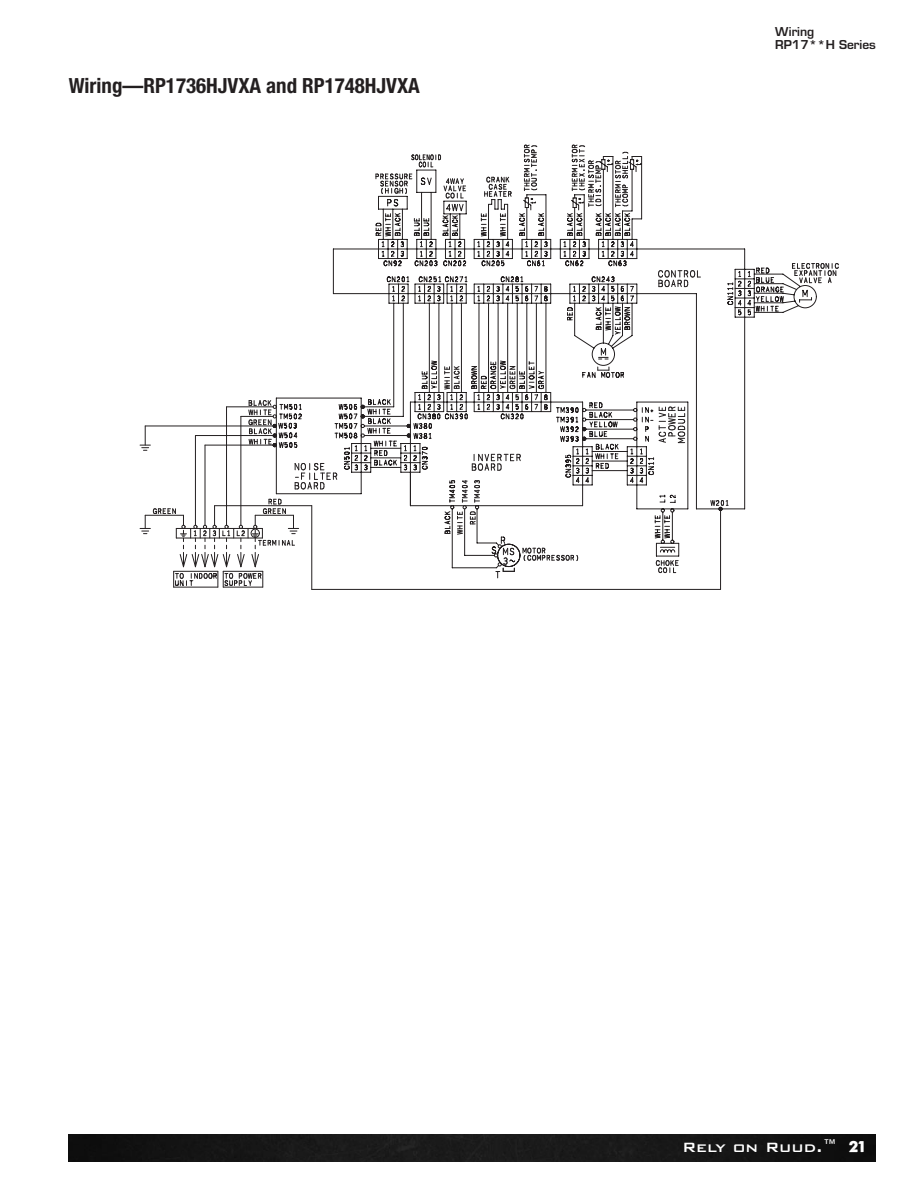
<style>
.page{position:relative;width:918px;height:1188px;background:#fff}
.page>*{position:absolute;margin:0;border:0;box-sizing:border-box;transform-origin:0 0}
.t1{font:700 condensed 20.85px "Helvetica Neue";color:#231f20}
.t2{font:500 18px "Bank Gothic BT";color:#fff}
.t3{font:15px "A Loveof Thunder";color:#fff}
.t4{font:600 12px "Eurostile";color:#231f20}
</style>
<div class="page">
<img style="left:69px;top:1134px;width:807px;height:27px">
<hr style="left:145px;top:426px;width:128px;height:1px;background:#231f20">
<hr style="left:720px;top:509px;width:1px;height:80px;background:#231f20">
<hr style="left:311px;top:506px;width:1px;height:83px;background:#231f20">
<hr style="left:312px;top:589px;width:409px;height:1px;background:#231f20">
<svg style="left:411px;top:154px;width:30px;height:2px"></svg>
<svg style="left:817px;top:263px;width:22px;height:21px"></svg>
<svg style="left:523px;top:144px;width:15px;height:12px"></svg>
<svg style="left:571px;top:144px;width:15px;height:12px"></svg>
<svg style="left:175px;top:156px;width:642px;height:431px"></svg>
<svg style="left:248px;top:400px;width:29px;height:48px"></svg>
<svg style="left:457px;top:480px;width:23px;height:55px"></svg>
<svg style="left:140px;top:426px;width:10px;height:25px"></svg>
<svg style="left:710px;top:500px;width:18px;height:12px"></svg>
<hr style="left:174px;top:587px;width:44px;height:1px;background:#231f20">
<hr style="left:223px;top:587px;width:40px;height:1px;background:#231f20">
<svg style="left:140px;top:498px;width:159px;height:89px"></svg>
<svg style="left:509px;top:366px;width:7px;height:23px"></svg>
<svg style="left:444px;top:366px;width:16px;height:24px"></svg>
<p class="t1" style="left:69px;top:78px;width:353px">Wiring—RP1736HJVXA and RP1748HJVXA</p>
<p class="t4" style="left:775px;top:27px;width:41px">Wiring</p>
<p class="t4" style="left:775px;top:40px;width:102px">RP17**H Series</p>
<p class="t2" style="left:682px;top:1135px;width:157px">Rely on Ruud.™</p>
<p class="t3" style="left:849px;top:1137px;width:17px">21</p>
</div>
